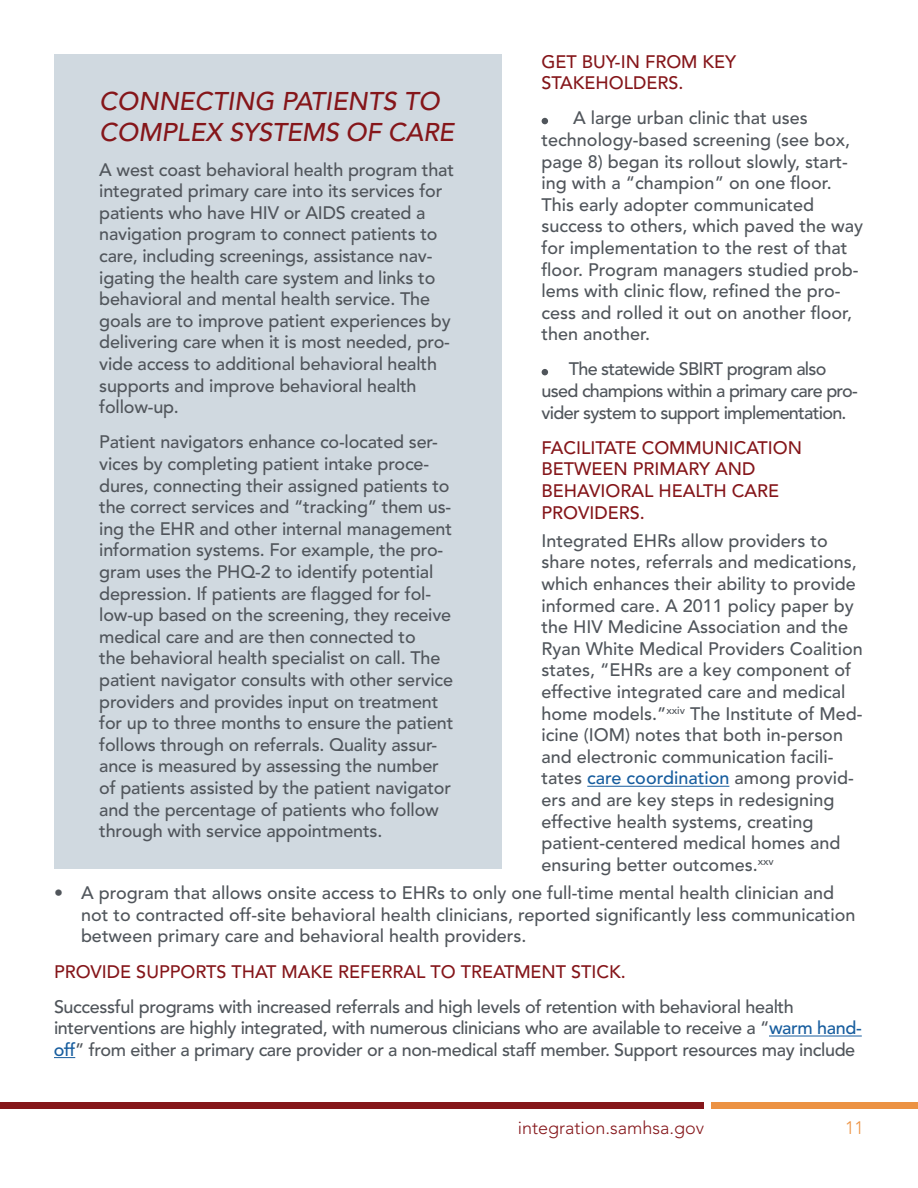
<style>
.page{position:relative;width:918px;height:1188px;background:#fff}
.page>*{position:absolute;margin:0;border:0;box-sizing:border-box;transform-origin:0 0}
.t1{font:italic 500 25.5px/30.6px "Avenir LT Std";color:#85161a}
.t2{font:500 18px/21.6px "Avenir LT Std";letter-spacing:-.01em;color:#50555b}
.t3{font:500 18px/21.6px "Avenir LT Std";color:#85161a}
.t4{font:500 18px/21.6px "Avenir LT Std";letter-spacing:-.04em;color:#50555b}
.t5{font:300 18px "Avenir LT Std";color:#85161a}
.t6{font:300 18px "Avenir LT Std";color:#ec9243}
.s1{color:#175d9e}
</style>
<div class="page">
<div style="left:712px;top:1103px;width:206px;height:6px;background:#ec9243"></div>
<div style="left:0;top:1103px;width:704px;height:6px;background:#85161a"></div>
<hr style="left:587px;top:786px;width:142px;height:1px;background:#175d9e">
<hr style="left:769px;top:1036px;width:93px;height:1px;background:#175d9e">
<svg style="left:54px;top:1057px;width:21px;height:1px"></svg>
<svg style="left:542px;top:118px;width:6px;height:6px"></svg>
<svg style="left:542px;top:369px;width:6px;height:6px"></svg>
<div style="left:54px;top:54px;width:447px;height:814px;background:#d0d9e0"></div>
<p class="t3" style="left:542px;top:51px;width:196px">GET BUY-IN FROM KEY<br>STAKEHOLDERS.</p>
<p class="t2" style="left:542px;top:108px;width:323px;text-indent:32px">A large urban clinic that uses technology-based screening (see box, page 8) began its rollout slowly, start&shy;ing with a “champion” on one floor.<br>This early adopter communicated success to others, which paved the way for implementation to the rest of that floor. Program managers studied prob&shy;lems with clinic flow, refined the pro&shy;cess and rolled it out on another floor, then another.</p>
<p class="t4" style="left:542px;top:359px;width:318px;text-indent:27px">The statewide SBIRT program also used champions within a primary care pro&shy;vider system to support implementation.</p>
<p class="t3" style="left:542px;top:437px;width:262px">FACILITATE COMMUNICATION<br>BETWEEN PRIMARY AND<br>BEHAVIORAL HEALTH CARE<br>PROVIDERS.</p>
<p class="t2" style="left:542px;top:530px;width:323px">Integrated EHRs allow providers to share notes, referrals and medications, which enhances their ability to provide informed care. A 2011 policy paper by the HIV Medicine Association and the Ryan White Medical Providers Coalition states, “EHRs are a key component of effective integrated care and medical home models.”<sup>xxiv</sup> The Institute of Med&shy;icine (IOM) notes that both in-person and electronic communication facili&shy;tates <span class="s1">care coordination</span> among provid&shy;ers and are key steps in redesigning effective health systems, creating patient-centered medical homes and ensuring better outcomes.<sup>xxv</sup></p>
<p class="t2" style="left:81px;top:883px;width:776px;text-indent:-27px">• A program that allows onsite access to EHRs to only one full-time mental health clinician and not to contracted off-site behavioral health clinicians, reported significantly less communication between primary care and behavioral health providers.</p>
<p class="t3" style="left:54px;top:961px;width:573px">PROVIDE SUPPORTS THAT MAKE REFERRAL TO TREATMENT STICK.</p>
<p class="t2" style="left:54px;top:996px;width:809px">Successful programs with increased referrals and high levels of retention with behavioral health interventions are highly integrated, with numerous clinicians who are available to receive a “<span class="s1">warm hand&shy;off</span>” from either a primary care provider or a non-medical staff member. Support resources may include</p>
<p class="t1" style="left:99px;top:87px;width:356px">CONNECTING PATIENTS TO<br>COMPLEX SYSTEMS OF CARE</p>
<p class="t2" style="left:99px;top:159px;width:356px">A west coast behavioral health program that integrated primary care into its services for patients who have HIV or AIDS created a navigation program to connect patients to care, including screenings, assistance nav&shy;igating the health care system and links to behavioral and mental health service. The goals are to improve patient experiences by delivering care when it is most needed, pro&shy;vide access to additional behavioral health supports and improve behavioral health follow-up.</p>
<p class="t2" style="left:99px;top:432px;width:356px">Patient navigators enhance co-located ser&shy;vices by completing patient intake proce&shy;dures, connecting their assigned patients to the correct services and “tracking” them us&shy;ing the EHR and other internal management information systems. For example, the pro&shy;gram uses the PHQ-2 to identify potential depression. If patients are flagged for fol&shy;low-up based on the screening, they receive medical care and are then connected to<br>the behavioral health specialist on call. The patient navigator consults with other service providers and provides input on treatment for up to three months to ensure the patient follows through on referrals. Quality assur&shy;ance is measured by assessing the number of patients assisted by the patient navigator and the percentage of patients who follow through with service appointments.</p>
<p class="t5" style="left:518px;top:1117px;width:188px">integration.samhsa.gov</p>
<p class="t6" style="left:845px;top:1117px;width:20px">11</p>
</div>
